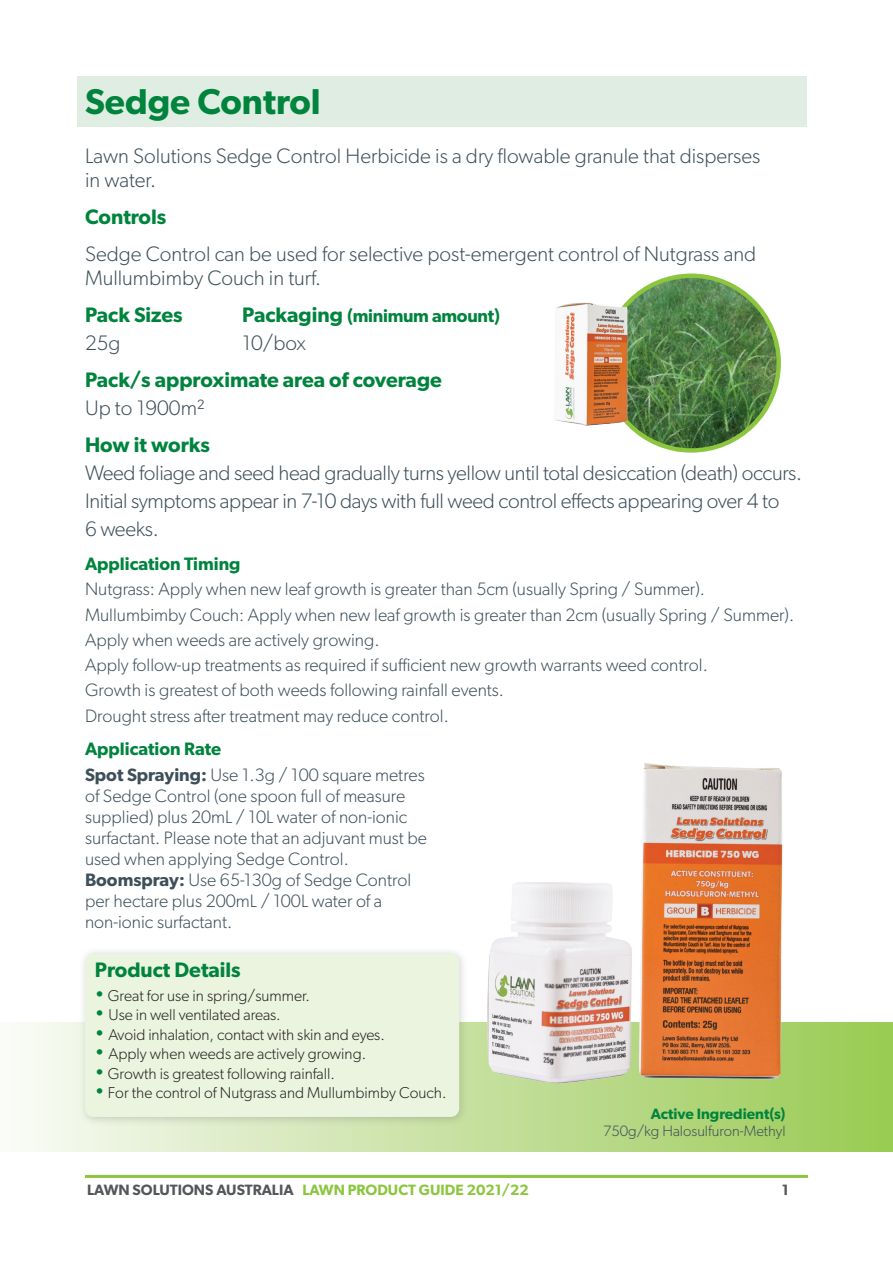
<style>
.page{position:relative;width:893px;height:1263px;background:#fff}
.page>*{position:absolute;margin:0;border:0;box-sizing:border-box;transform-origin:0 0}
.t1{font:600 36px "Gibson";color:#00843d}
.t2{font:300 21px/24px "Gibson";color:#3d4f59}
.t3{font:600 21px "Gibson";color:#00843d}
.t4{font:300 18px/25.2px "Gibson";color:#3d4f59}
.t5{font:600 18px "Gibson";color:#00843d}
.t6{font:300 15.75px "Gibson";color:#231f20}
.t7{font:600 15px "Gibson";color:#8bc63e}
.t8{font:300 15px "Gibson";color:#3d4f59}
.t9{font:600 15px "Gibson";color:#00843d}
.t10{font:600 15px "Gibson";color:#53565a}
.s1{font-size:21px}
.s2{font-weight:600;color:#00843d}
.s3{font-weight:600}
.s4{font-size:19.5px;color:#00843d}
.s5{color:#53565a}
</style>
<div class="page">
<hr style="left:85px;top:1175px;width:723px;height:3px;background:#8bc63e">
<div style="left:77px;top:77px;width:730px;height:50px;background:#e0ede2"></div>
<div style="left:0;top:1023px;width:893px;height:129px;background:linear-gradient(to right,#f9faf6,#99ca53)"></div>
<div style="left:78px;top:946px;width:390px;height:180px;background:#53565a;opacity:.25"></div>
<div style="left:85px;top:953px;width:374px;height:164px;background:#ebf4de;border-radius:9px"></div>
<img style="left:642px;top:763px;width:210px;height:342px">
<img style="left:441px;top:856px;width:208px;height:255px">
<img style="left:604px;top:276px;width:175px;height:174px;border-radius:87px">
<img style="left:554px;top:283px;width:96px;height:160px">
<h1 class="t1" style="left:85px;top:80px;width:237px">Sedge Control</h1>
<p class="t2" style="left:85px;top:144px;width:677px">Lawn Solutions Sedge Control Herbicide is a dry flowable granule that disperses in water.</p>
<p class="t3" style="left:85px;top:204px;width:83px">Controls</p>
<p class="t2" style="left:85px;top:241px;width:673px">Sedge Control can be used for selective post-emergent control of Nutgrass and<br>Mullumbimby Couch in turf.</p>
<p class="t3" style="left:85px;top:302px;width:99px">Pack Sizes</p>
<p class="t5" style="left:242px;top:305px;width:259px"><span class="s1">Packaging</span> (minimum amount)</p>
<p class="t2" style="left:85px;top:330px;width:37px">25g</p>
<p class="t2" style="left:242px;top:330px;width:65px">10/box</p>
<p class="t3" style="left:85px;top:367px;width:358px">Pack/s approximate area of coverage</p>
<p class="t2" style="left:85px;top:395px;width:121px">Up to 1900m²</p>
<p class="t3" style="left:85px;top:432px;width:126px">How it works</p>
<p class="t2" style="left:85px;top:458px;width:718px;line-height:28.2px">Weed foliage and seed head gradually turns yellow until total desiccation (death) occurs.<br>Initial symptoms appear in 7-10 days with full weed control effects appearing over 4 to<br>6 weeks.</p>
<p class="t5" style="left:85px;top:553px;width:157px">Application Timing</p>
<p class="t4" style="left:85px;top:576px;width:711px">Nutgrass: Apply when new leaf growth is greater than 5cm (usually Spring / Summer).<br>Mullumbimby Couch: Apply when new leaf growth is greater than 2cm (usually Spring / Summer).<br>Apply when weeds are actively growing.<br>Apply follow-up treatments as required if sufficient new growth warrants weed control.<br>Growth is greatest of both weeds following rainfall events.<br>Drought stress after treatment may reduce control.</p>
<p class="t4" style="left:85px;top:736px;width:341px"><span class="s2">Application Rate<br></span><span class="s3">Spot Spraying:</span> Use 1.3g / 100 square metres</p>
<p class="t4" style="left:85px;top:785px;width:344px;line-height:21px">of Sedge Control (one spoon full of measure supplied) plus 20mL / 10L water of non-ionic surfactant. Please note that an adjuvant must be used when applying Sedge Control.<br><span class="s3">Boomspray:</span> Use 65-130g of Sedge Control per hectare plus 200mL / 100L water of a non-ionic surfactant.</p>
<p class="t3" style="left:95px;top:957px;width:147px">Product Details</p>
<p class="t6" style="left:95px;top:986px;width:216px"><span class="s4">•</span> Great for use in spring/summer.</p>
<p class="t6" style="left:95px;top:1005px;width:187px"><span class="s4">•</span> Use in well ventilated areas.</p>
<p class="t6" style="left:95px;top:1025px;width:291px"><span class="s4">•</span> Avoid inhalation, contact with skin and eyes.</p>
<p class="t6" style="left:95px;top:1044px;width:273px"><span class="s4">•</span> Apply when weeds are actively growing.</p>
<p class="t6" style="left:95px;top:1064px;width:242px"><span class="s4">•</span> Growth is greatest following rainfall.</p>
<p class="t6" style="left:95px;top:1083px;width:353px"><span class="s4">•</span> For the control of Nutgrass and Mullumbimby Couch.</p>
<p class="t9" style="left:651px;top:1105px;width:136px">Active Ingredient(s)</p>
<p class="t8" style="left:603px;top:1121px;width:184px">750g/kg Halosulfuron-Methyl</p>
<p class="t7" style="left:87px;top:1181px;width:443px"><span class="s5">LAWN SOLUTIONS AUSTRALIA</span> LAWN PRODUCT GUIDE 2021/22</p>
<p class="t10" style="left:782px;top:1181px;width:9px">1</p>
</div>
